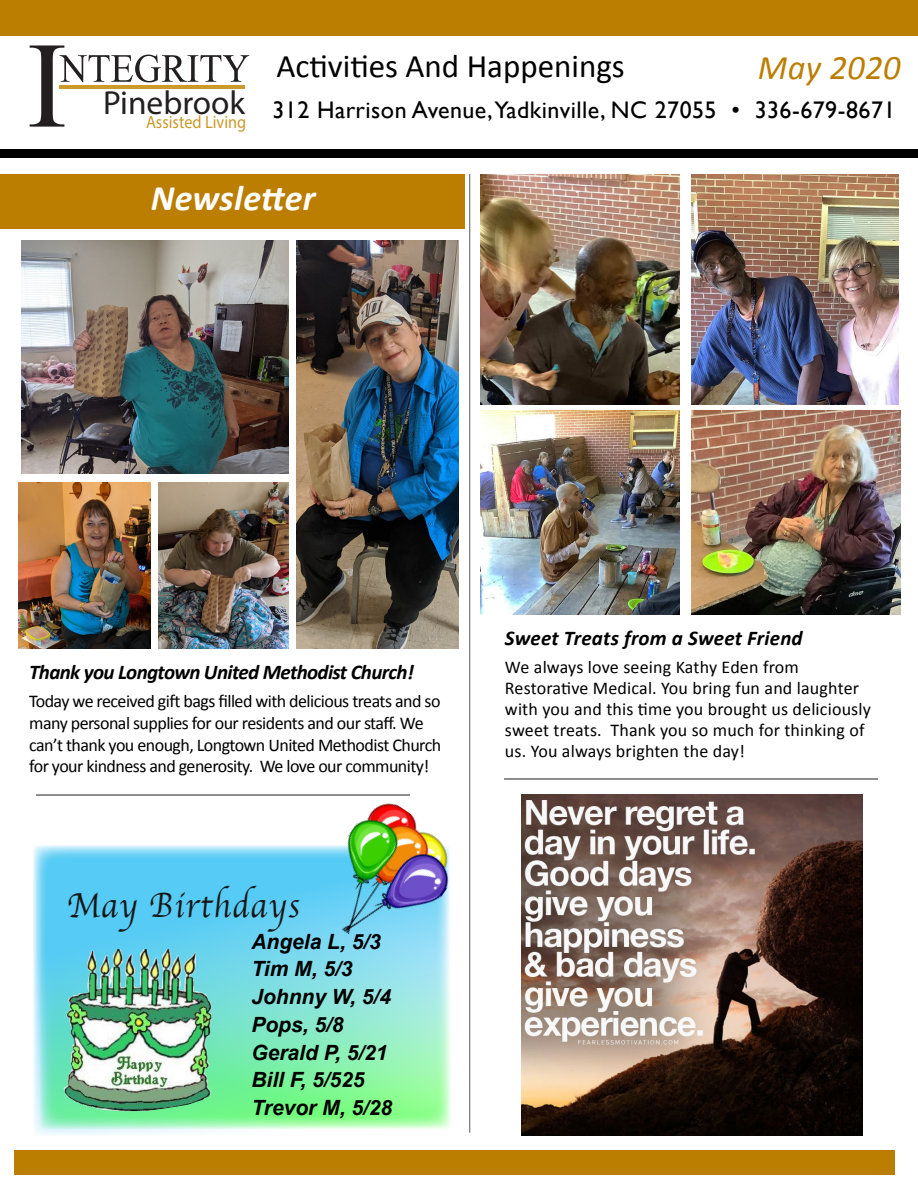
<style>
.page{position:relative;width:918px;height:1188px;background:#fff}
.page>*{position:absolute;margin:0;border:0;box-sizing:border-box;transform-origin:0 0}
.t1{font:36.3px "Apple Chancery";letter-spacing:.04em;color:#171717;scale:.91 1}
.t2{font:italic 700 36px "Calibri";letter-spacing:.01em;color:#fff}
.t3{font:italic 34.5px "Calibri";letter-spacing:.01em;color:#bc7e00}
.t4{font:33.45px "Myriad Pro";color:#231f20}
.t5{font:33px "Calibri";color:#000}
.t6{font:24px "Gill Sans";letter-spacing:.02em;color:#000}
.t7{font:italic 700 21px "Arial";color:#000}
.t8{font:italic 700 21px "Calibri";letter-spacing:-.03em;color:#000}
.t9{font:italic 700 21px "Calibri";letter-spacing:.01em;color:#000}
.t10{font:18px/21.6px "Calibri";letter-spacing:-.03em;color:#000}
.t11{font:18px/21px "Calibri";letter-spacing:.01em;color:#000}
.t12{font:17.85px "Myriad Pro";color:#ca9a2a;scale:.91 1}
</style>
<div class="page">
<svg style="left:33px;top:845px;width:417px;height:290px;background:#80e2d5"></svg>
<div style="left:15px;top:1150px;width:880px;height:25px;background:#bc7e00"></div>
<div style="left:0;top:0;width:918px;height:36px;background:#bc7e00"></div>
<div style="left:0;top:149px;width:918px;height:8px;background:#000"></div>
<svg style="left:30px;top:45px;width:219px;height:82px"></svg>
<hr style="left:59px;top:85px;width:186px;height:4px;background:#ca9a2a">
<div style="left:0;top:174px;width:464px;height:54px;background:#bc7e00"></div>
<img style="left:303px;top:803px;width:147px;height:162px">
<img style="left:63px;top:949px;width:150px;height:162px">
<hr style="left:469px;top:174px;width:1px;height:959px;background:#595959">
<img style="left:480px;top:410px;width:199px;height:204px">
<img style="left:691px;top:410px;width:209px;height:204px">
<img style="left:21px;top:241px;width:267px;height:232px">
<img style="left:158px;top:482px;width:130px;height:167px">
<img style="left:297px;top:241px;width:162px;height:408px">
<hr style="left:36px;top:794px;width:374px;height:2px;background:#696969">
<img style="left:19px;top:482px;width:132px;height:167px">
<img style="left:691px;top:174px;width:207px;height:231px">
<img style="left:480px;top:174px;width:199px;height:231px">
<hr style="left:504px;top:778px;width:374px;height:2px;background:#696969">
<img style="left:521px;top:794px;width:342px;height:342px">
<p class="t4" style="left:103px;top:82px;width:144px">Pinebrook</p>
<p class="t12" style="left:146px;top:111px;width:112px">Assisted Living</p>
<p class="t5" style="left:276px;top:46px;width:350px">Activities And Happenings</p>
<p class="t3" style="left:758px;top:44px;width:144px">May 2020</p>
<p class="t6" style="left:272px;top:96px;width:625px">312 Harrison Avenue, Yadkinville, NC 27055 • 336-679-8671</p>
<p class="t2" style="left:151px;top:175px;width:166px">Newsletter</p>
<p class="t8" style="left:29px;top:659px;width:386px">Thank you Longtown United Methodist Church!</p>
<p class="t10" style="left:29px;top:691px;width:414px">Today we received gift bags filled with delicious treats and so many personal supplies for our residents and our staff. We can’t thank you enough, Longtown United Methodist Church for your kindness and generosity. We love our community!</p>
<p class="t1" style="left:67px;top:876px;width:257px">May Birthdays</p>
<p class="t7" style="left:251px;top:927px;width:131px">Angela L, 5/3</p>
<p class="t7" style="left:251px;top:955px;width:103px">Tim M, 5/3</p>
<p class="t7" style="left:251px;top:983px;width:141px">Johnny W, 5/4</p>
<p class="t7" style="left:251px;top:1010px;width:94px">Pops, 5/8</p>
<p class="t7" style="left:251px;top:1038px;width:138px">Gerald P, 5/21</p>
<p class="t7" style="left:251px;top:1066px;width:115px">Bill F, 5/525</p>
<p class="t7" style="left:251px;top:1094px;width:142px">Trevor M, 5/28</p>
<p class="t9" style="left:505px;top:625px;width:299px">Sweet Treats from a Sweet Friend</p>
<p class="t11" style="left:505px;top:656px;width:368px">We always love seeing Kathy Eden from Restorative Medical. You bring fun and laughter with you and this time you brought us deliciously sweet treats. Thank you so much for thinking of us. You always brighten the day!</p>
</div>
